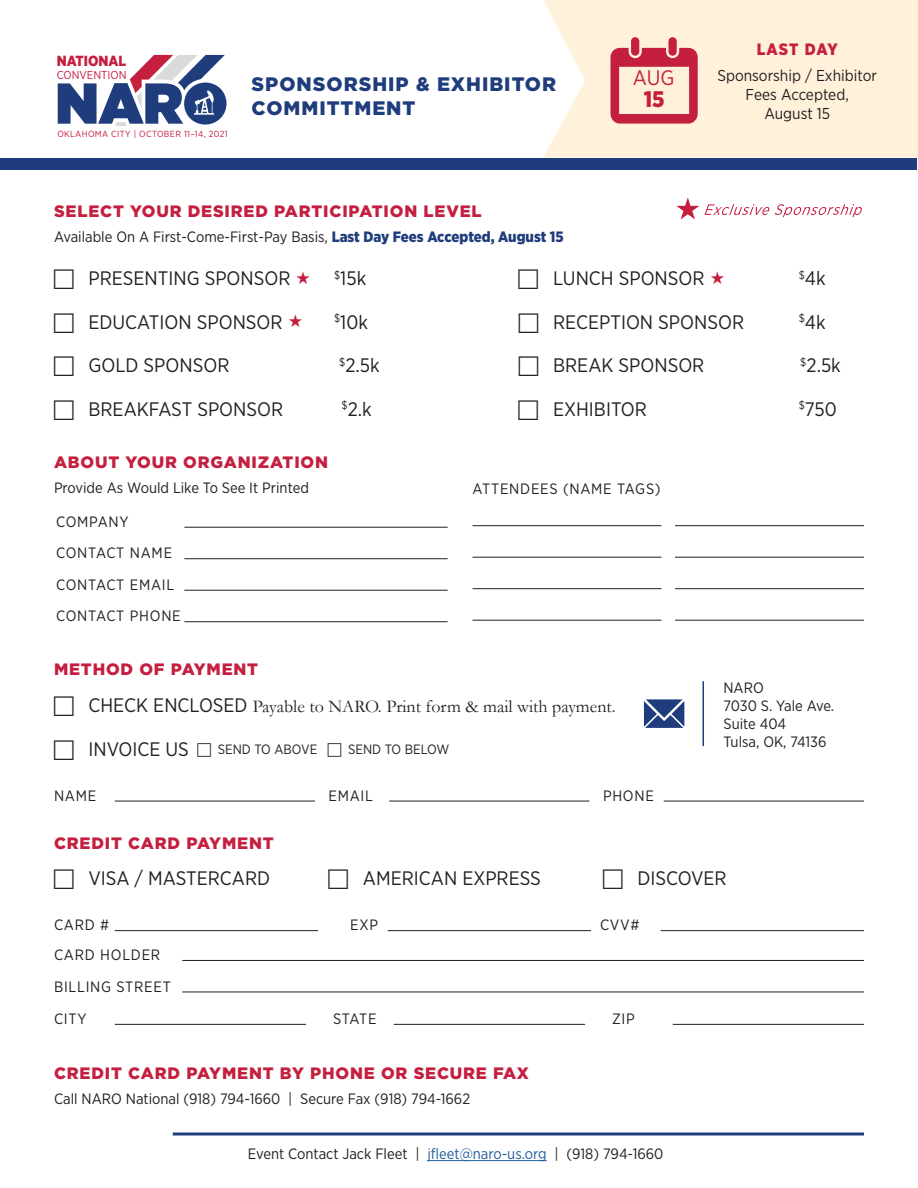
<style>
.page{position:relative;width:918px;height:1188px;background:#fff}
.page>*{position:absolute;margin:0;border:0;box-sizing:border-box;transform-origin:0 0}
.t1{font:900 22.5px "Gotham Narrow";color:#c51f3f}
.t2{font:21px "Gotham Narrow";color:#c51f3f}
.t3{font:19.5px "Gotham Narrow";color:#231f20}
.t4{font:900 19.5px/23.4px "Gotham";letter-spacing:.05em;color:#1f3d7c}
.t5{font:18px "Garamond";color:#231f20}
.t6{font:900 16.5px "Gotham";letter-spacing:.05em;color:#c51f3f}
.t7{font:900 16.5px "Gotham Narrow";letter-spacing:.055em;color:#c51f3f}
.t8{font:15.75px/18.9px "Gotham Narrow";color:#231f20;text-align:center}
.t9{font:15px/18px "Gotham Narrow";color:#231f20}
.t10{font:15px/31.5px "Gotham Narrow";letter-spacing:.05em;color:#231f20}
.t11{font:900 14.7px "Gotham Narrow";color:#c51f3f}
.t12{font:13.5px "Gotham Narrow";color:#231f20}
.t13{font:11.55px "Gotham Narrow";color:#c51f3f}
.t14{font:8.85px "Gotham Narrow";letter-spacing:.035em;color:#c51f3f}
.s1{font-weight:900;color:#1f3d7c}
.s2{font-family:"Modern Pictograms Pro v 278";color:#c51f3f}
.s3{font-family:"Gotham Narrow";font-size:19.5px}
.s4{color:#215e9f}
</style>
<div class="page">
<svg style="left:173px;top:1132px;width:691px;height:4px;background:#566d9c"></svg>
<div style="left:1px;top:158px;width:916px;height:12px;background:#1f3d7c"></div>
<svg style="left:57px;top:55px;width:170px;height:71px"></svg>
<div style="left:543px;top:0;width:375px;height:158px;background:#fff1da"></div>
<svg style="left:611px;top:37px;width:87px;height:87px;background:#e69797"></svg>
<hr style="left:115px;top:801px;width:200px;height:1px;background:#231f20">
<hr style="left:389px;top:801px;width:201px;height:1px;background:#231f20">
<hr style="left:664px;top:801px;width:200px;height:1px;background:#231f20">
<svg style="left:644px;top:699px;width:40px;height:29px"></svg>
<hr style="left:703px;top:681px;width:1px;height:65px;background:#1f3d7c">
<svg style="left:676px;top:197px;width:186px;height:22px"></svg>
<hr style="left:184px;top:527px;width:264px;height:1px;background:#231f20">
<hr style="left:184px;top:558px;width:264px;height:1px;background:#231f20">
<hr style="left:184px;top:590px;width:264px;height:1px;background:#231f20">
<hr style="left:184px;top:621px;width:264px;height:1px;background:#231f20">
<hr style="left:472px;top:525px;width:190px;height:1px;background:#231f20">
<hr style="left:472px;top:557px;width:190px;height:1px;background:#231f20">
<hr style="left:472px;top:588px;width:190px;height:1px;background:#231f20">
<hr style="left:472px;top:620px;width:190px;height:1px;background:#231f20">
<hr style="left:675px;top:525px;width:189px;height:1px;background:#231f20">
<hr style="left:675px;top:557px;width:189px;height:1px;background:#231f20">
<hr style="left:675px;top:588px;width:189px;height:1px;background:#231f20">
<hr style="left:675px;top:620px;width:189px;height:1px;background:#231f20">
<hr style="left:427px;top:1160px;width:120px;height:1px;background:#215e9f">
<hr style="left:115px;top:930px;width:203px;height:1px;background:#231f20">
<hr style="left:388px;top:930px;width:203px;height:1px;background:#231f20">
<hr style="left:661px;top:930px;width:203px;height:1px;background:#231f20">
<hr style="left:182px;top:960px;width:682px;height:1px;background:#231f20">
<hr style="left:182px;top:992px;width:682px;height:1px;background:#231f20">
<hr style="left:115px;top:1024px;width:191px;height:1px;background:#231f20">
<hr style="left:394px;top:1024px;width:191px;height:1px;background:#231f20">
<hr style="left:673px;top:1024px;width:191px;height:1px;background:#231f20">
<p class="t11" style="left:57px;top:52px;width:71px">NATIONAL</p>
<p class="t13" style="left:57px;top:68px;width:71px">CONVENTION</p>
<p class="t14" style="left:57px;top:128px;width:172px">OKLAHOMA CITY | OCTOBER 11–14, 2021</p>
<h3 class="t4" style="left:252px;top:72px;width:306px">SPONSORSHIP &amp; EXHIBITOR<br>COMMITTMENT</h3>
<h2 class="t2" style="left:633px;top:64px;width:43px">AUG</h2>
<h1 class="t1" style="left:644px;top:84px;width:22px">15</h1>
<p class="t7" style="left:757px;top:39px;width:83px">LAST DAY</p>
<p class="t8" style="left:717px;top:66px;width:161px">Sponsorship / Exhibitor<br>Fees Accepted,<br>August 15</p>
<p class="t6" style="left:54px;top:202px;width:429px">SELECT YOUR DESIRED PARTICIPATION LEVEL</p>
<p class="t9" style="left:54px;top:227px;width:511px">Available On A First-Come-First-Pay Basis, <span class="s1">Last Day Fees Accepted, August 15</span></p>
<h3 class="t3" style="left:88px;top:266px;width:279px">PRESENTING SPONSOR <span class="s2">*</span> <sup>$</sup>15k</h3>
<h3 class="t3" style="left:89px;top:310px;width:216px">EDUCATION SPONSOR <span class="s2">*</span></h3>
<h3 class="t3" style="left:334px;top:310px;width:35px"><sup>$</sup>10k</h3>
<h3 class="t3" style="left:89px;top:353px;width:143px">GOLD SPONSOR</h3>
<h3 class="t3" style="left:339px;top:353px;width:42px"><sup>$</sup>2.5k</h3>
<h3 class="t3" style="left:88px;top:397px;width:196px">BREAKFAST SPONSOR</h3>
<h3 class="t3" style="left:342px;top:397px;width:32px"><sup>$</sup>2.k</h3>
<h3 class="t3" style="left:553px;top:266px;width:173px">LUNCH SPONSOR <span class="s2">*</span></h3>
<h3 class="t3" style="left:799px;top:266px;width:29px"><sup>$</sup>4k</h3>
<h3 class="t3" style="left:553px;top:310px;width:192px">RECEPTION SPONSOR</h3>
<h3 class="t3" style="left:799px;top:310px;width:29px"><sup>$</sup>4k</h3>
<h3 class="t3" style="left:553px;top:353px;width:153px">BREAK SPONSOR</h3>
<h3 class="t3" style="left:800px;top:353px;width:42px"><sup>$</sup>2.5k</h3>
<h3 class="t3" style="left:553px;top:397px;width:95px">EXHIBITOR</h3>
<h3 class="t3" style="left:799px;top:397px;width:40px"><sup>$</sup>750</h3>
<p class="t6" style="left:54px;top:453px;width:276px">ABOUT YOUR ORGANIZATION</p>
<p class="t9" style="left:54px;top:478px;width:256px">Provide As Would Like To See It Printed</p>
<p class="t10" style="left:56px;top:506px;width:126px">COMPANY<br>CONTACT NAME<br>CONTACT EMAIL<br>CONTACT PHONE</p>
<p class="t10" style="left:472px;top:472px;width:190px">ATTENDEES (NAME TAGS)</p>
<p class="t6" style="left:54px;top:660px;width:206px">METHOD OF PAYMENT</p>
<p class="t5" style="left:88px;top:696px;width:529px"><span class="s3">CHECK ENCLOSED</span> Payable to NARO. Print form &amp; mail with payment.</p>
<h3 class="t3" style="left:88px;top:737px;width:102px">INVOICE US</h3>
<p class="t12" style="left:218px;top:741px;width:101px">SEND TO ABOVE</p>
<p class="t12" style="left:348px;top:741px;width:103px">SEND TO BELOW</p>
<p class="t9" style="left:54px;top:786px;width:44px">NAME</p>
<p class="t9" style="left:328px;top:786px;width:46px">EMAIL</p>
<p class="t9" style="left:603px;top:786px;width:52px">PHONE</p>
<p class="t9" style="left:723px;top:678px;width:112px">NARO<br>7030 S. Yale Ave.<br>Suite 404<br>Tulsa, OK, 74136</p>
<p class="t6" style="left:54px;top:833px;width:221px">CREDIT CARD PAYMENT</p>
<h3 class="t3" style="left:88px;top:866px;width:183px">VISA / MASTERCARD</h3>
<h3 class="t3" style="left:363px;top:866px;width:179px">AMERICAN EXPRESS</h3>
<h3 class="t3" style="left:637px;top:866px;width:91px">DISCOVER</h3>
<p class="t9" style="left:54px;top:916px;width:57px">CARD #</p>
<p class="t9" style="left:350px;top:916px;width:29px">EXP</p>
<p class="t9" style="left:600px;top:916px;width:41px">CVV#</p>
<p class="t10" style="left:54px;top:939px;width:118px;line-height:32px">CARD HOLDER<br>BILLING STREET<br>CITY</p>
<p class="t9" style="left:333px;top:1009px;width:45px">STATE</p>
<p class="t9" style="left:612px;top:1009px;width:24px">ZIP</p>
<p class="t6" style="left:54px;top:1064px;width:477px">CREDIT CARD PAYMENT BY PHONE OR SECURE FAX</p>
<p class="t9" style="left:54px;top:1090px;width:418px">Call NARO National (918) 794-1660 | Secure Fax (918) 794-1662</p>
<p class="t9" style="left:248px;top:1145px;width:417px">Event Contact Jack Fleet | <span class="s4">jfleet@naro-us.org</span> | (918) 794-1660</p>
</div>
